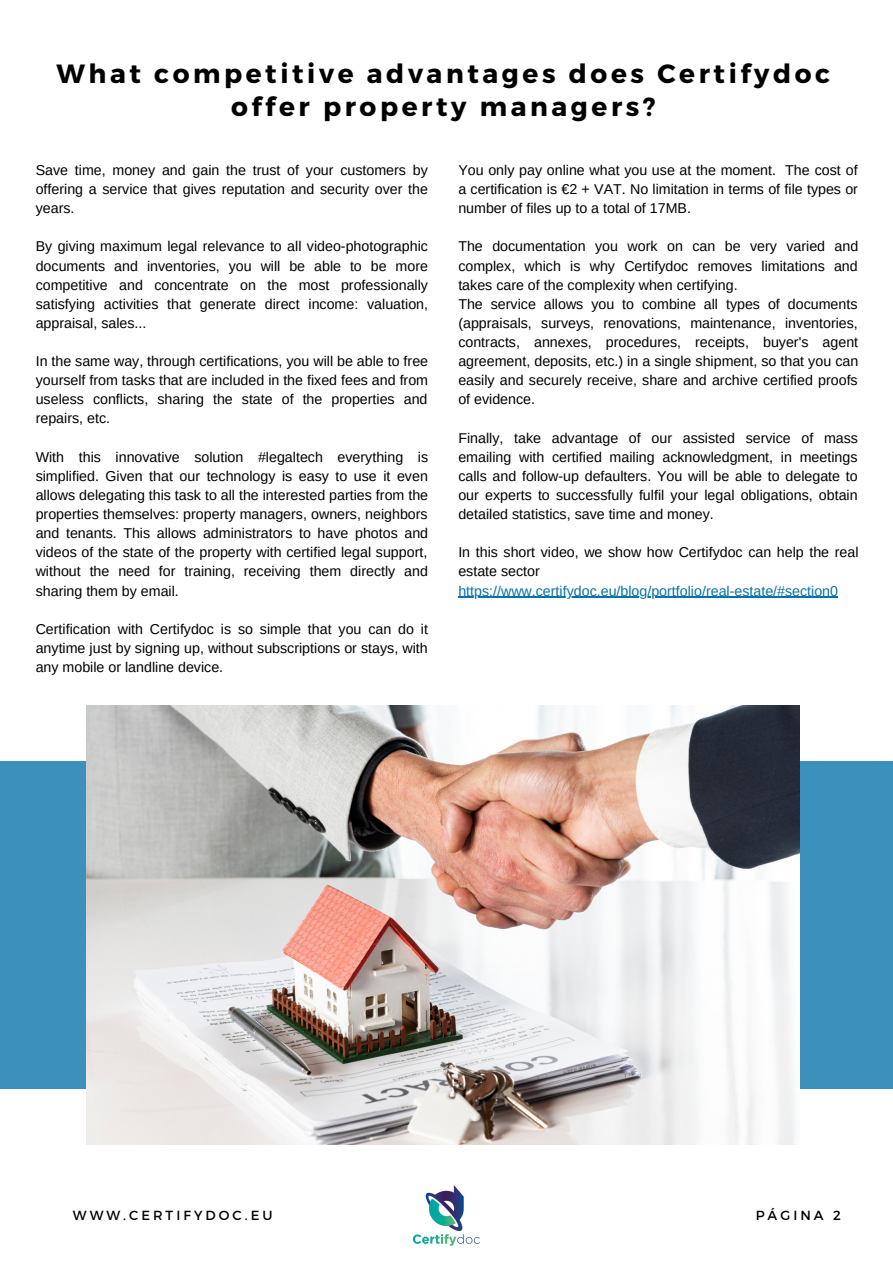
<style>
.page{position:relative;width:893px;height:1264px;background:#fff}
.page>*{position:absolute;margin:0;border:0;box-sizing:border-box;transform-origin:0 0}
.t1{font:700 26.4px/32.8px "Montserrat";letter-spacing:.135em;color:#000;text-align:center}
.t2{font:14.25px/19px "Arimo";color:#000;text-align:justify}
.t3{font:14.25px "Arimo";color:#0572a9}
.t4{font:13.2px "Montserrat";letter-spacing:.23em;color:#000}
</style>
<div class="page">
<div style="left:0;top:762px;width:892px;height:325px;background:#3c91bc"></div>
<img style="left:87px;top:705px;width:712px;height:439px">
<img style="left:412px;top:1185px;width:68px;height:61px">
<hr style="left:458px;top:596px;width:380px;height:1px;background:#0572a9">
<h1 class="t1" style="left:56px;top:56px;width:775px">What competitive advantages does Certifydoc offer property managers?</h1>
<p class="t2" style="left:36px;top:160px;width:394px">Save time, money and gain the trust of your customers by offering a service that gives reputation and security over the years.</p>
<p class="t2" style="left:36px;top:237px;width:394px">By giving maximum legal relevance to all video-photographic documents and inventories, you will be able to be more competitive and concentrate on the most professionally satisfying activities that generate direct income: valuation, appraisal, sales...</p>
<p class="t2" style="left:36px;top:351px;width:394px">In the same way, through certifications, you will be able to free yourself from tasks that are included in the fixed fees and from useless conflicts, sharing the state of the properties and repairs, etc.</p>
<p class="t2" style="left:36px;top:447px;width:394px">With this innovative solution #legaltech everything is simplified. Given that our technology is easy to use it even allows delegating this task to all the interested parties from the properties themselves: property managers, owners, neighbors and tenants. This allows administrators to have photos and videos of the state of the property with certified legal support, without the need for training, receiving them directly and sharing them by email.</p>
<p class="t2" style="left:36px;top:619px;width:394px">Certification with Certifydoc is so simple that you can do it anytime just by signing up, without subscriptions or stays, with any mobile or landline device.</p>
<p class="t2" style="left:458px;top:160px;width:401px">You only pay online what you use at the moment. The cost of a certification is €2 + VAT. No limitation in terms of file types or number of files up to a total of 17MB.</p>
<p class="t2" style="left:458px;top:237px;width:401px;text-align:left">The documentation you work on can be very varied and complex, which is why Certifydoc removes limitations and takes care of the complexity when certifying.<br>The service allows you to combine all types of documents (appraisals, surveys, renovations, maintenance, inventories, contracts, annexes, procedures, receipts, buyer's agent agreement, deposits, etc.) in a single shipment, so that you can easily and securely receive, share and archive certified proofs of evidence.</p>
<p class="t2" style="left:458px;top:428px;width:401px">Finally, take advantage of our assisted service of mass emailing with certified mailing acknowledgment, in meetings calls and follow-up defaulters. You will be able to delegate to our experts to successfully fulfil your legal obligations, obtain detailed statistics, save time and money.</p>
<p class="t2" style="left:458px;top:543px;width:401px">In this short video, we show how Certifydoc can help the real estate sector</p>
<p class="t3" style="left:458px;top:582px;width:381px">https://www.certifydoc.eu/blog/portfolio/real-estate/#section0</p>
<p class="t4" style="left:73px;top:1206px;width:201px">WWW.CERTIFYDOC.EU</p>
<p class="t4" style="left:755px;top:1206px;width:87px">PÁGINA 2</p>
</div>
